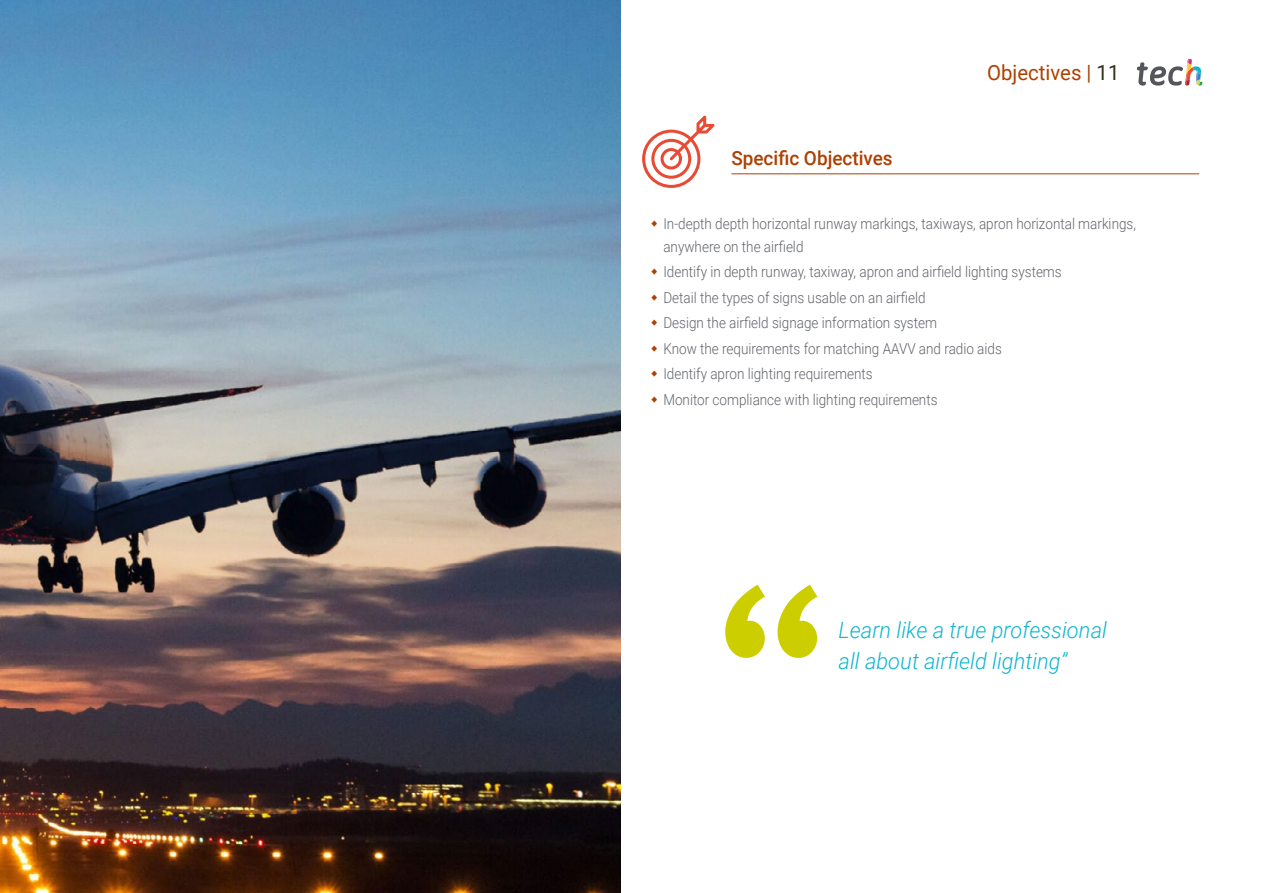
<style>
.page{position:relative;width:1263px;height:893px;background:#fff}
.page>*{position:absolute;margin:0;border:0;box-sizing:border-box;transform-origin:0 0}
.t1{font:italic 300 22.5px/31.5px "Roboto";color:#0fb6cf}
.t2{font:21px "Roboto";color:#ae4000}
.t3{font:500 19.5px "Roboto";color:#ae4000}
.t4{font:300 15px/25.5px "Roboto";color:#61646a;scale:.9 1}
.s1{color:#312e20}
</style>
<div class="page">
<hr style="left:731px;top:173px;width:468px;height:1px;background:#ae4000">
<svg style="left:1137px;top:59px;width:65px;height:27px"></svg>
<svg style="left:642px;top:116px;width:72px;height:72px"></svg>
<img style="left:0;top:0;width:621px;height:893px">
<svg style="left:725px;top:585px;width:92px;height:73px"></svg>
<h3 class="t3" style="left:731px;top:144px;width:163px">Specific Objectives</h3>
<h2 class="t2" style="left:987px;top:57px;width:134px">Objectives | <span class="s1">11</span></h2>
<p class="t4" style="left:663px;top:212px;width:527px;line-height:22.5px">In-depth depth horizontal runway markings, taxiways, apron horizontal markings, anywhere on the airfield</p>
<p class="t4" style="left:663px;top:258px;width:444px">Identify in depth runway, taxiway, apron and airfield lighting systems Detail the types of signs usable on an airfield<br>Design the airfield signage information system<br>Know the requirements for matching AAVV and radio aids<br>Identify apron lighting requirements<br>Monitor compliance with lighting requirements</p>
<h1 class="t1" style="left:839px;top:613px;width:270px">Learn like a true professional all about airfield lighting”</h1>
</div>
